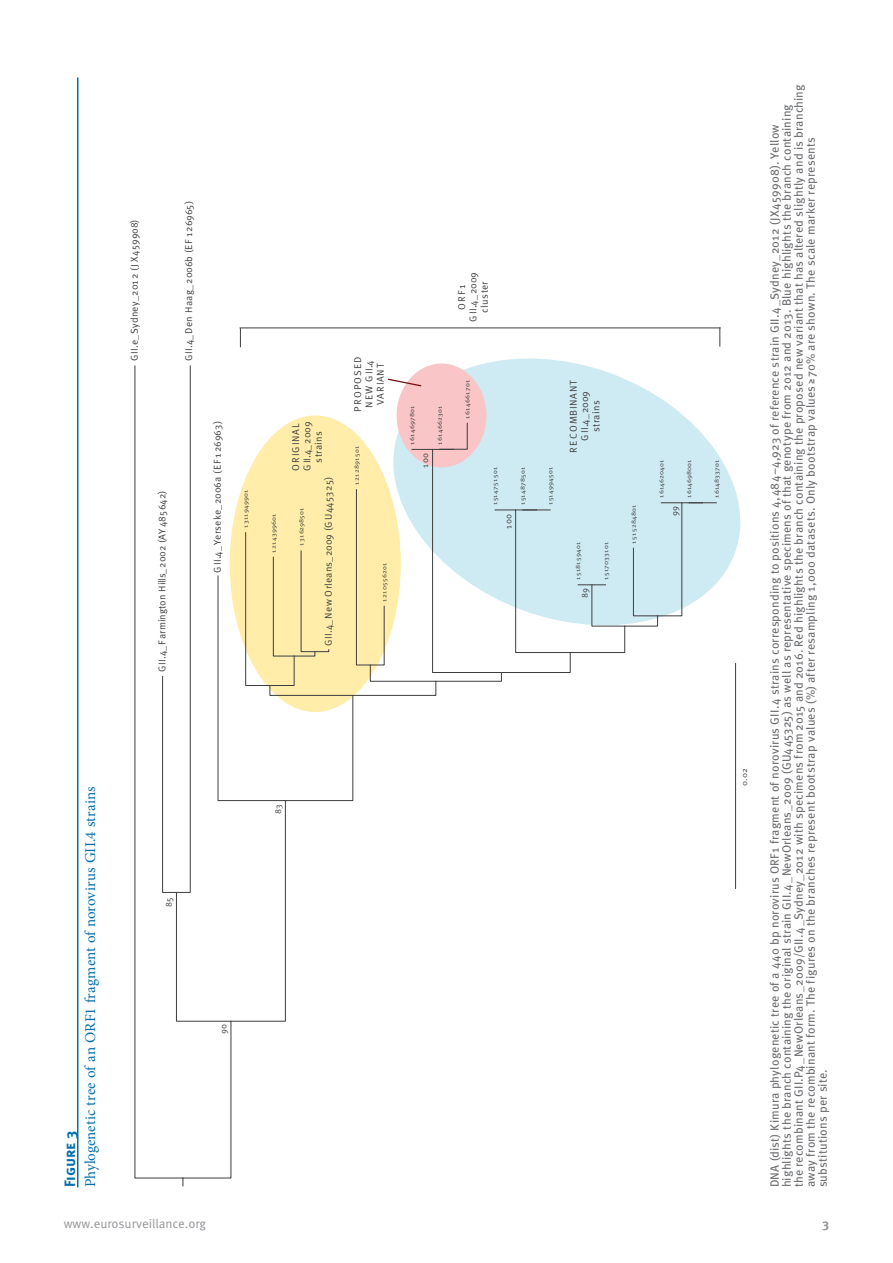
<style>
.page{position:relative;width:893px;height:1263px;background:#fff}
.page>*{position:absolute;margin:0;border:0;box-sizing:border-box;transform-origin:0 0}
.t1{font:15px "Minion Pro";color:#006faf}
.t2{font:700 15px "Meta Pro";letter-spacing:-.005em;color:#006faf}
.t3{font:12.75px "Meta Pro";color:#939598}
.t4{font:700 12.75px "Meta Pro";color:#939598}
.t5{font:12px/12px "Meta Pro";letter-spacing:.01em;color:#6c6d70}
.t6{font:9.9px/11.4px "Meta Pro";letter-spacing:.01em;color:#3e3e3f;text-align:center}
.t7{font:8.7px "Meta Pro";letter-spacing:-.02em;color:#3e3e3f}
.t8{font:7.65px "Meta Pro";color:#3e3e3f;scale:1.16 1}
.t9{font:6.15px "Meta Pro";letter-spacing:.015em;color:#3e3e3f;scale:1.16 1}
.t10{font:6.15px "Meta Pro";letter-spacing:.055em;color:#3e3e3f;scale:1.16 1}
.t11{font:6.15px "Meta Pro";letter-spacing:.06em;color:#3e3e3f;scale:1.16 1}
.t12{font:6.15px "Meta Pro";letter-spacing:.035em;color:#3e3e3f;scale:1.16 1}
.t13{font:6.15px "Meta Pro";letter-spacing:-.015em;color:#3e3e3f;scale:1.16 1}
</style>
<div class="page">
<hr style="left:77px;top:78px;width:1px;height:1109px;background:#006faf">
<svg style="left:480px;top:340px;width:261px;height:244px"></svg>
<hr style="left:735px;top:663px;width:1px;height:226px;background:#3e3e3f">
<hr style="left:240px;top:327px;width:481px;height:1px;background:#3e3e3f">
<svg style="left:240px;top:328px;width:1px;height:19px"></svg>
<svg style="left:719px;top:327px;width:1px;height:20px"></svg>
<svg style="left:134px;top:365px;width:582px;height:821px"></svg>
<p class="t1" style="left:80px;top:1187px;width:403px;rotate:-90deg">Phylogenetic tree of an ORF1 fragment of norovirus GII.4 strains</p>
<p class="t2" style="left:60px;top:1187px;width:58px;rotate:-90deg">Figure 3</p>
<p class="t6" style="left:129px;top:361px;width:144px;rotate:-90deg">GII.e_Sydney_2012 (J X459908)</p>
<p class="t6" style="left:183px;top:361px;width:162px;rotate:-90deg">GII.4_Den Haag_2006b (E F 126965)</p>
<p class="t6" style="left:157px;top:672px;width:183px;rotate:-90deg">GII.4_F armington Hills_2002 (AY 485642)</p>
<p class="t6" style="left:212px;top:573px;width:153px;rotate:-90deg">GII.4_Yerseke_2006a (E F 126963)</p>
<p class="t9" style="left:242px;top:528px;width:34px;rotate:-90deg">13119499o1</p>
<p class="t9" style="left:270px;top:552px;width:35px;rotate:-90deg">12143996o1</p>
<p class="t6" style="left:290px;top:471px;width:51px;rotate:-90deg">ORIGINAL<br>GII.4_2009 strains</p>
<p class="t9" style="left:297px;top:546px;width:35px;rotate:-90deg">13162985o1</p>
<p class="t6" style="left:323px;top:646px;width:171px;rotate:-90deg">GII.4_New Orleans_2009 (GU445325)</p>
<p class="t6" style="left:352px;top:412px;width:57px;rotate:-90deg">PROPOSED<br>NEW GII.4<br>VARIANT</p>
<p class="t9" style="left:353px;top:485px;width:35px;rotate:-90deg">12128915o1</p>
<p class="t9" style="left:380px;top:601px;width:35px;rotate:-90deg">12105562o1</p>
<p class="t6" style="left:456px;top:322px;width:51px;rotate:-90deg">ORF1<br>GII.4_2009 cluster</p>
<p class="t9" style="left:408px;top:445px;width:35px;rotate:-90deg">16146978o1</p>
<p class="t7" style="left:420px;top:468px;width:16px;rotate:-90deg">100</p>
<p class="t9" style="left:436px;top:445px;width:35px;rotate:-90deg">16146623o1</p>
<p class="t9" style="left:463px;top:419px;width:35px;rotate:-90deg">16146617o1</p>
<p class="t11" style="left:491px;top:505px;width:35px;rotate:-90deg">15147515o1</p>
<p class="t7" style="left:503px;top:529px;width:16px;rotate:-90deg">100</p>
<p class="t10" style="left:519px;top:505px;width:35px;rotate:-90deg">15148785o1</p>
<p class="t7" style="left:163px;top:907px;width:11px;rotate:-90deg">85</p>
<p class="t7" style="left:273px;top:814px;width:11px;rotate:-90deg">83</p>
<p class="t7" style="left:218px;top:1034px;width:11px;rotate:-90deg">90</p>
<p class="t6" style="left:568px;top:453px;width:74px;rotate:-90deg">RECOMBINANT<br>GII.4_2009 strains</p>
<p class="t9" style="left:547px;top:505px;width:35px;rotate:-90deg">15149945o1</p>
<p class="t12" style="left:713px;top:498px;width:35px;rotate:-90deg">16148337o1</p>
<p class="t9" style="left:657px;top:498px;width:35px;rotate:-90deg">16146204o1</p>
<p class="t13" style="left:685px;top:498px;width:35px;rotate:-90deg">16146980o1</p>
<p class="t9" style="left:630px;top:543px;width:35px;rotate:-90deg">15152848o1</p>
<p class="t7" style="left:669px;top:515px;width:11px;rotate:-90deg">99</p>
<p class="t11" style="left:574px;top:580px;width:35px;rotate:-90deg">15181594o1</p>
<p class="t10" style="left:602px;top:580px;width:35px;rotate:-90deg">15170331o1</p>
<p class="t7" style="left:579px;top:598px;width:11px;rotate:-90deg">89</p>
<p class="t8" style="left:739px;top:786px;width:16px;rotate:-90deg">0.02</p>
<p class="t5" style="left:769px;top:1187px;width:1104px;rotate:-90deg">DNA (dist) Kimura phylogenetic tree of a 440 bp norovirus ORF1 fragment of norovirus GII.4 strains corresponding to positions 4,484–4,923 of reference strain GII.4_Sydney_2012 (JX459908). Yellow highlights the branch containing the original strain GII.4_NewOrleans_2009 (GU445325) as well as representative specimens of that genotype from 2012 and 2013. Blue highlights the branch containing the recombinant GII.P4_NewOrleans_2009/GII.4_Sydney_2012 with specimens from 2015 and 2016. Red highlights the branch containing the proposed new variant that has altered slightly and is branching away from the recombinant form. The figures on the branches represent bootstrap values (%) after resampling 1,000 datasets. Only bootstrap values ≥ 70% are shown. The scale marker represents substitutions per site.</p>
<p class="t3" style="left:64px;top:1215px;width:144px">www.eurosurveillance.org</p>
<p class="t4" style="left:822px;top:1215px;width:8px">3</p>
</div>
